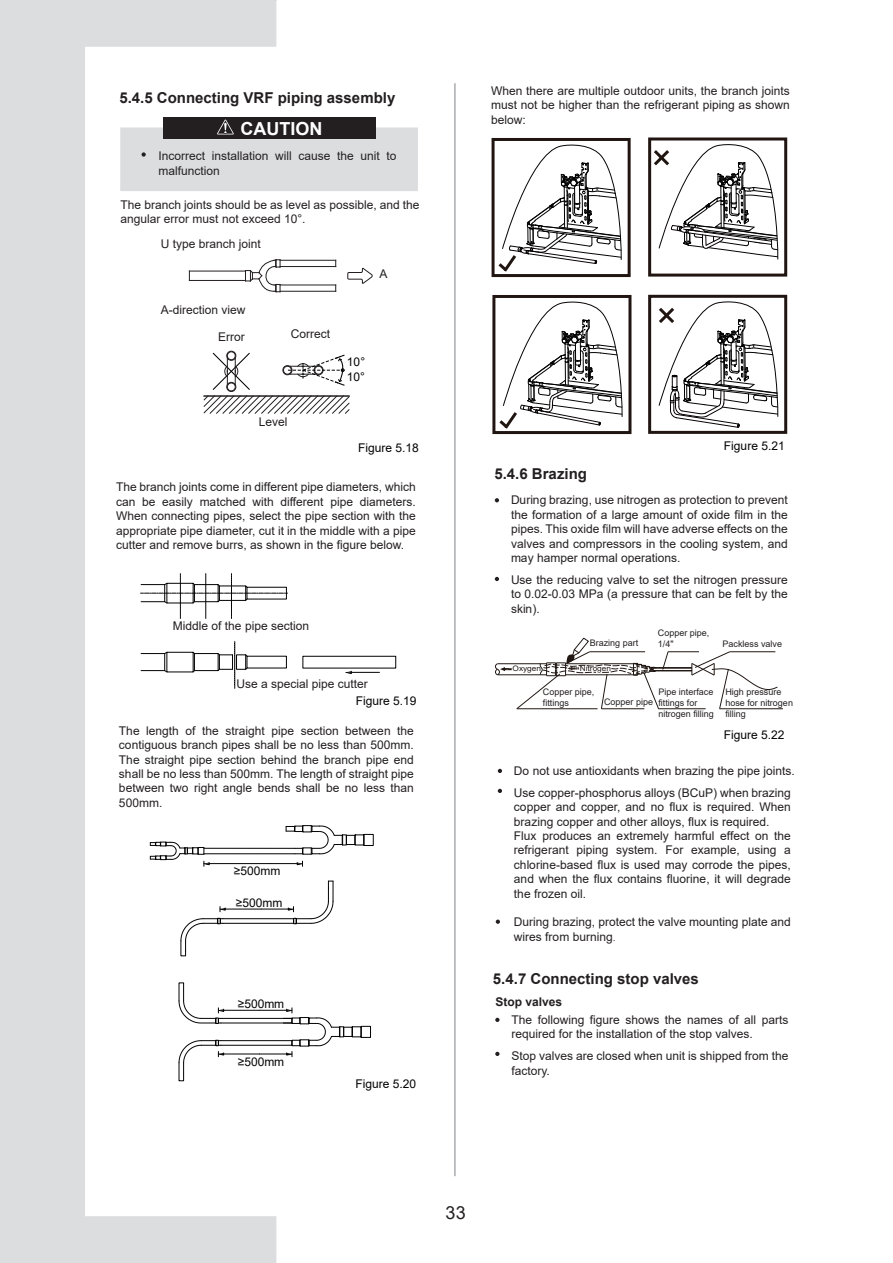
<style>
.page{position:relative;width:893px;height:1263px;background:#fff}
.page>*{position:absolute;margin:0;border:0;box-sizing:border-box;transform-origin:0 0}
.t1{font:700 18px "Arial";color:#fff}
.t2{font:18px "Arial";color:#231f20}
.t3{font:700 15px "Arial";color:#231f20}
.t4{font:12px/14.4px "Arial";color:#231f20}
.t5{font:12px/15.8px "Arial";color:#030303}
.t6{font:700 12px "Arial";color:#231f20}
.t7{font:9px/10.8px "Arial";color:#231f20}
.t8{font:7.5px "Arial";color:#211814;scale:1.1 1}
.s1{font-family:"Adobe Song Std";font-weight:300}
</style>
<div class="page">
<svg style="left:0;top:0;width:276px;height:1263px"></svg>
<div style="left:163px;top:117px;width:212px;height:22px;background:#231f20"></div>
<svg style="left:120px;top:120px;width:298px;height:71px"></svg>
<hr style="left:280px;top:291px;width:56px;height:1px;background:#231f20">
<hr style="left:280px;top:285px;width:56px;height:1px;background:#231f20">
<hr style="left:189px;top:280px;width:56px;height:1px;background:#231f20">
<hr style="left:189px;top:271px;width:56px;height:1px;background:#231f20">
<hr style="left:280px;top:266px;width:56px;height:1px;background:#231f20">
<hr style="left:280px;top:260px;width:56px;height:1px;background:#231f20">
<svg style="left:245px;top:258px;width:36px;height:35px"></svg>
<svg style="left:347px;top:268px;width:26px;height:16px"></svg>
<div style="left:227px;top:351px;width:9px;height:9px;border:1px solid #231f20;border-radius:50%"></div>
<svg style="left:204px;top:352px;width:145px;height:62px"></svg>
<svg style="left:140px;top:574px;width:147px;height:44px"></svg>
<svg style="left:141px;top:641px;width:107px;height:47px"></svg>
<div style="left:303px;top:656px;width:93px;height:12px;border:1px solid #030303"></div>
<svg style="left:345px;top:671px;width:34px;height:3px"></svg>
<svg style="left:150px;top:825px;width:224px;height:256px"></svg>
<div style="left:492px;top:138px;width:139px;height:139px;border:3px solid #201511"></div>
<div style="left:492px;top:295px;width:139px;height:139px;border:3px solid #201511"></div>
<svg style="left:495px;top:143px;width:127px;height:132px"></svg>
<svg style="left:496px;top:301px;width:126px;height:131px"></svg>
<div style="left:648px;top:137px;width:139px;height:140px;border:3px solid #201511"></div>
<svg style="left:654px;top:144px;width:124px;height:116px"></svg>
<div style="left:648px;top:295px;width:139px;height:139px;border:3px solid #201511"></div>
<svg style="left:657px;top:301px;width:121px;height:133px"></svg>
<svg style="left:495px;top:498px;width:4px;height:4px"></svg>
<svg style="left:495px;top:577px;width:4px;height:4px"></svg>
<svg style="left:498px;top:769px;width:4px;height:4px"></svg>
<svg style="left:498px;top:789px;width:4px;height:4px"></svg>
<svg style="left:495px;top:1018px;width:4px;height:4px"></svg>
<svg style="left:495px;top:1052px;width:4px;height:4px"></svg>
<hr style="left:720px;top:708px;width:63px;height:1px;background:#211814">
<svg style="left:495px;top:637px;width:283px;height:72px"></svg>
<hr style="left:517px;top:708px;width:81px;height:1px;background:#211814">
<svg style="left:496px;top:919px;width:4px;height:5px"></svg>
<hr style="left:455px;top:83px;width:1px;height:1093px;background:#808285">
<p class="t3" style="left:119px;top:87px;width:277px">5.4.5 Connecting VRF piping assembly</p>
<h1 class="t1" style="left:240px;top:116px;width:83px">CAUTION</h1>
<p class="t4" style="left:159px;top:149px;width:240px">Incorrect installation will cause the unit to malfunction</p>
<p class="t4" style="left:121px;top:197px;width:300px">The branch joints should be as level as possible, and the angular error must not exceed 10°.</p>
<p class="t4" style="left:161px;top:237px;width:102px">U type branch joint</p>
<p class="t4" style="left:161px;top:302px;width:86px">A-direction view</p>
<p class="t4" style="left:218px;top:329px;width:28px">Error</p>
<p class="t4" style="left:291px;top:327px;width:41px">Correct</p>
<p class="t4" style="left:259px;top:415px;width:30px">Level</p>
<p class="t4" style="left:379px;top:266px;width:10px">A</p>
<p class="t5" style="left:347px;top:353px;width:20px">10°<br>10°</p>
<p class="t5" style="left:358px;top:440px;width:62px">Figure 5.18</p>
<p class="t4" style="left:116px;top:480px;width:301px;text-align:justify">The branch joints come in different pipe diameters, which can be easily matched with different pipe diameters.<br>When connecting pipes, select the pipe section with the appropriate pipe diameter, cut it in the middle with a pipe cutter and remove burrs, as shown in the figure below.</p>
<p class="t4" style="left:173px;top:618px;width:138px">Middle of the pipe section</p>
<p class="t4" style="left:237px;top:677px;width:133px">Use a special pipe cutter</p>
<p class="t4" style="left:119px;top:723px;width:296px;text-align:justify">The length of the straight pipe section between the contiguous branch pipes shall be no less than 500mm.<br>The straight pipe section behind the branch pipe end shall be no less than 500mm. The length of straight pipe between two right angle bends shall be no less than 500mm.</p>
<p class="t5" style="left:356px;top:693px;width:62px">Figure 5.19</p>
<p class="t5" style="left:234px;top:862px;width:48px">≥500mm</p>
<p class="t5" style="left:236px;top:894px;width:48px">≥500mm</p>
<p class="t5" style="left:238px;top:996px;width:48px">≥500mm</p>
<p class="t5" style="left:238px;top:1054px;width:48px">≥500mm</p>
<p class="t5" style="left:356px;top:1075px;width:62px">Figure 5.20</p>
<p class="t4" style="left:491px;top:84px;width:300px;text-align:justify">When there are multiple outdoor units, the branch joints must not be higher than the refrigerant piping as shown below:</p>
<p class="t3" style="left:494px;top:463px;width:94px">5.4.6 Brazing</p>
<p class="t5" style="left:724px;top:437px;width:62px">Figure 5.21</p>
<p class="t4" style="left:511px;top:493px;width:278px;text-align:justify">During brazing, use nitrogen as protection to prevent the formation of a large amount of oxide film in the pipes. This oxide film will have adverse effects on the valves and compressors in the cooling system, and may hamper normal operations.</p>
<p class="t4" style="left:511px;top:572px;width:278px;text-align:justify">Use the reducing valve to set the nitrogen pressure to 0.02-0.03 MPa (a pressure that can be felt by the skin).</p>
<p class="t7" style="left:590px;top:637px;width:50px">Brazing part</p>
<p class="t7" style="left:658px;top:628px;width:53px">Copper pipe,<br>1/4"</p>
<p class="t8" style="left:513px;top:664px;width:27px">Oxygen</p>
<p class="t8" style="left:580px;top:663px;width:30px">Nitrogen</p>
<p class="t7" style="left:723px;top:639px;width:61px">Packless valve</p>
<p class="t7" style="left:543px;top:686px;width:53px">Copper pipe, fittings</p>
<p class="t7" style="left:604px;top:697px;width:51px">Copper pipe</p>
<p class="t7" style="left:658px;top:686px;width:57px">Pipe interface fittings for nitrogen filling</p>
<p class="t7" style="left:725px;top:686px;width:69px">High pressure hose for nitrogen filling</p>
<p class="t5" style="left:724px;top:727px;width:62px">Figure 5.22</p>
<p class="t4" style="left:514px;top:760px;width:282px;line-height:21.9px">Do not use antioxidants when brazing the pipe joints.<br>Use copper-phosphorus alloys (BCuP) when brazing</p>
<p class="t4" style="left:514px;top:800px;width:278px">copper and copper, and no flux is required. When brazing copper and other alloys, flux is required.<br>Flux produces an extremely harmful effect on the refrigerant piping system. For example, using a chlorine-based flux is used may corrode the pipes, and when the flux contains fluorine, it will degrade the frozen oil.</p>
<p class="t4" style="left:514px;top:915px;width:278px">During brazing, protect the valve mounting plate and wires from burning<span class="s1">.</span></p>
<p class="t3" style="left:493px;top:968px;width:207px">5.4.7 Connecting stop valves</p>
<p class="t6" style="left:495px;top:993px;width:68px">Stop valves</p>
<p class="t4" style="left:511px;top:1012px;width:278px">The following figure shows the names of all parts required for the installation of the stop valves.</p>
<p class="t4" style="left:511px;top:1049px;width:278px">Stop valves are closed when unit is shipped from the factory.</p>
<h1 class="t2" style="left:445px;top:1200px;width:22px">33</h1>
</div>
